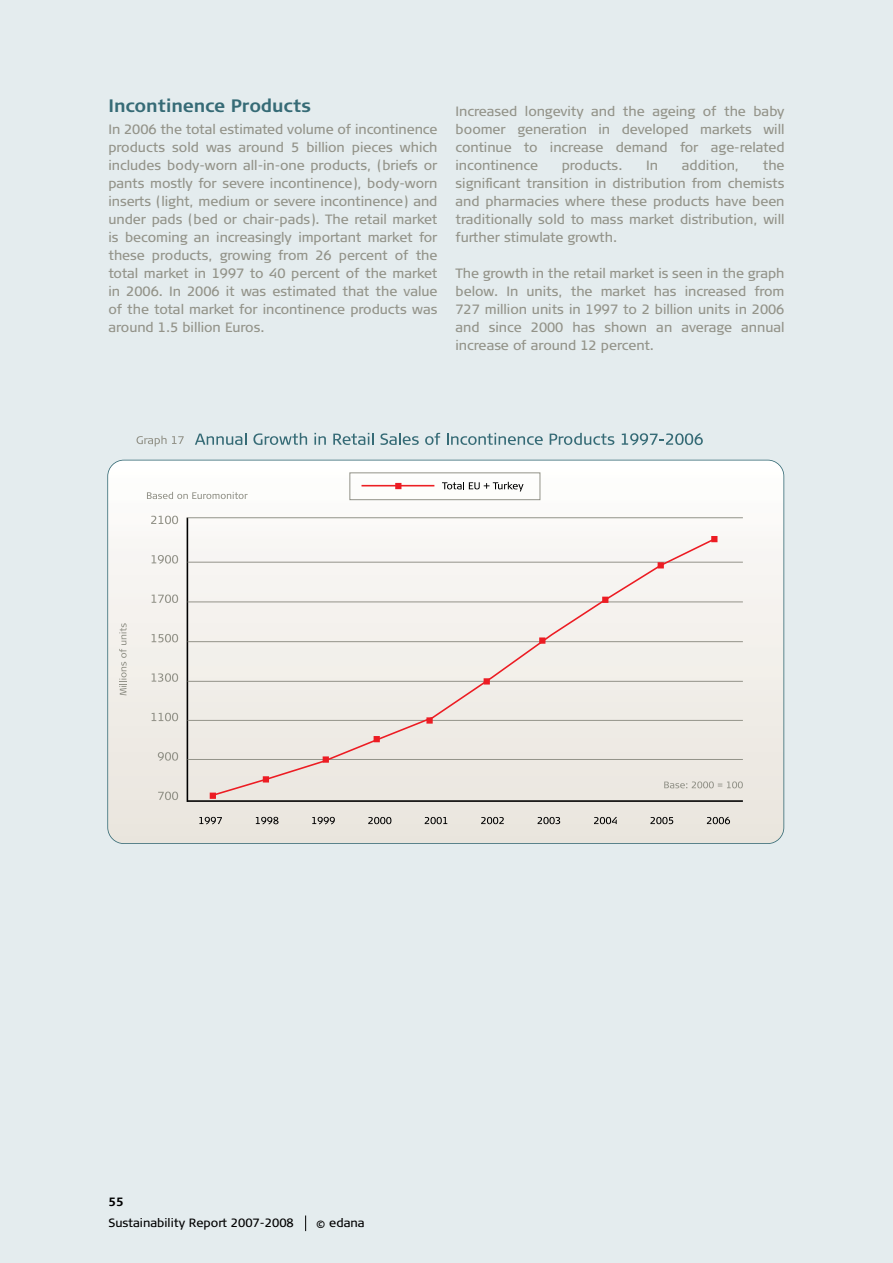
<style>
.page{position:relative;width:893px;height:1263px;background:#e4ecee}
.page>*{position:absolute;margin:0;border:0;box-sizing:border-box;transform-origin:0 0}
.t1{font:700 18px "Signa Column";letter-spacing:-.005em;color:#366b76}
.t2{font:13.5px/18px "Signa Column";letter-spacing:-.005em;color:#939389;text-align:justify}
.t3{font:12px "Signa Column";color:#000}
.t4{font:700 12px "Signa Column";color:#000}
.s1{font-size:10.5px}
</style>
<div class="page">
<svg style="left:108px;top:460px;width:675px;height:383px"></svg>
<svg style="left:137px;top:436px;width:47px;height:10px"></svg>
<svg style="left:195px;top:433px;width:51px;height:12px"></svg>
<svg style="left:253px;top:433px;width:54px;height:12px"></svg>
<svg style="left:314px;top:433px;width:12px;height:12px"></svg>
<svg style="left:333px;top:433px;width:40px;height:12px"></svg>
<svg style="left:381px;top:433px;width:38px;height:12px"></svg>
<svg style="left:425px;top:433px;width:15px;height:12px"></svg>
<svg style="left:447px;top:433px;width:96px;height:12px"></svg>
<svg style="left:550px;top:433px;width:64px;height:12px"></svg>
<svg style="left:622px;top:433px;width:81px;height:12px"></svg>
<hr style="left:187px;top:518px;width:1px;height:284px;background:#000">
<svg style="left:158px;top:791px;width:20px;height:9px"></svg>
<svg style="left:158px;top:752px;width:20px;height:9px"></svg>
<svg style="left:152px;top:673px;width:26px;height:9px"></svg>
<svg style="left:152px;top:713px;width:26px;height:8px"></svg>
<svg style="left:152px;top:634px;width:26px;height:8px"></svg>
<svg style="left:152px;top:594px;width:26px;height:9px"></svg>
<svg style="left:152px;top:555px;width:26px;height:9px"></svg>
<svg style="left:151px;top:516px;width:27px;height:8px"></svg>
<svg style="left:147px;top:492px;width:101px;height:7px"></svg>
<svg style="left:119px;top:623px;width:8px;height:72px"></svg>
<svg style="left:716px;top:781px;width:27px;height:7px"></svg>
<svg style="left:199px;top:817px;width:23px;height:7px"></svg>
<svg style="left:256px;top:817px;width:23px;height:7px"></svg>
<svg style="left:312px;top:817px;width:23px;height:7px"></svg>
<svg style="left:368px;top:817px;width:23px;height:7px"></svg>
<svg style="left:425px;top:817px;width:22px;height:7px"></svg>
<svg style="left:481px;top:817px;width:23px;height:7px"></svg>
<svg style="left:538px;top:817px;width:22px;height:7px"></svg>
<svg style="left:594px;top:817px;width:23px;height:7px"></svg>
<svg style="left:650px;top:817px;width:23px;height:7px"></svg>
<svg style="left:707px;top:817px;width:23px;height:7px"></svg>
<hr style="left:188px;top:681px;width:555px;height:1px;background:#939389">
<hr style="left:188px;top:720px;width:555px;height:1px;background:#939389">
<hr style="left:188px;top:759px;width:555px;height:1px;background:#939389">
<hr style="left:188px;top:641px;width:555px;height:1px;background:#939389">
<hr style="left:188px;top:602px;width:555px;height:1px;background:#939389">
<hr style="left:188px;top:562px;width:555px;height:1px;background:#939389">
<hr style="left:188px;top:517px;width:555px;height:1px;background:#939389">
<hr style="left:188px;top:800px;width:555px;height:2px;background:#000">
<svg style="left:209px;top:537px;width:507px;height:261px"></svg>
<svg style="left:210px;top:793px;width:6px;height:6px"></svg>
<svg style="left:263px;top:776px;width:6px;height:6px"></svg>
<svg style="left:323px;top:756px;width:6px;height:7px"></svg>
<svg style="left:374px;top:736px;width:6px;height:6px"></svg>
<svg style="left:426px;top:717px;width:7px;height:7px"></svg>
<svg style="left:484px;top:678px;width:6px;height:6px"></svg>
<svg style="left:539px;top:637px;width:6px;height:7px"></svg>
<svg style="left:602px;top:597px;width:6px;height:6px"></svg>
<svg style="left:658px;top:562px;width:6px;height:6px"></svg>
<svg style="left:711px;top:536px;width:6px;height:6px"></svg>
<svg style="left:442px;top:482px;width:81px;height:9px"></svg>
<hr style="left:361px;top:485px;width:73px;height:1px;background:#ec1f23">
<div style="left:350px;top:473px;width:190px;height:27px;border:1px solid #939389"></div>
<svg style="left:395px;top:483px;width:6px;height:6px"></svg>
<svg style="left:305px;top:1215px;width:1px;height:16px"></svg>
<h1 class="t1" style="left:108px;top:95px;width:204px">Incontinence Products</h1>
<p class="t2" style="left:108px;top:120px;width:331px">In 2006 the total estimated volume of incontinence products sold was around 5 billion pieces which includes body-worn all-in-one products, (briefs or pants mostly for severe incontinence), body-worn inserts (light, medium or severe incontinence) and under pads (bed or chair-pads). The retail market is becoming an increasingly important market for these products, growing from 26 percent of the total market in 1997 to 40 percent of the market in 2006. In 2006 it was estimated that the value of the total market for incontinence products was around 1.5 billion Euros.</p>
<p class="t2" style="left:455px;top:102px;width:331px">Increased longevity and the ageing of the baby boomer generation in developed markets will continue to increase demand for age-related incontinence</p>
<p class="t2" style="left:455px;top:156px;width:331px;text-indent:307px">the significant transition in distribution from chemists and pharmacies where these products have been traditionally sold to mass market distribution, will further stimulate growth.</p>
<p class="t2" style="left:455px;top:264px;width:331px">The growth in the retail market is seen in the graph below. In units, the market has increased from 727 million units in 1997 to 2 billion units in 2006 and since 2000 has shown an average annual increase of around 12 percent.</p>
<p class="t2" style="left:562px;top:156px;width:62px">products.</p>
<p class="t2" style="left:646px;top:156px;width:13px">In</p>
<p class="t2" style="left:682px;top:156px;width:59px">addition,</p>
<p class="t4" style="left:108px;top:1194px;width:17px">55</p>
<p class="t3" style="left:108px;top:1216px;width:187px">Sustainability Report 2007-2008</p>
<p class="t3" style="left:316px;top:1216px;width:50px"><span class="s1">©</span> edana</p>
</div>
